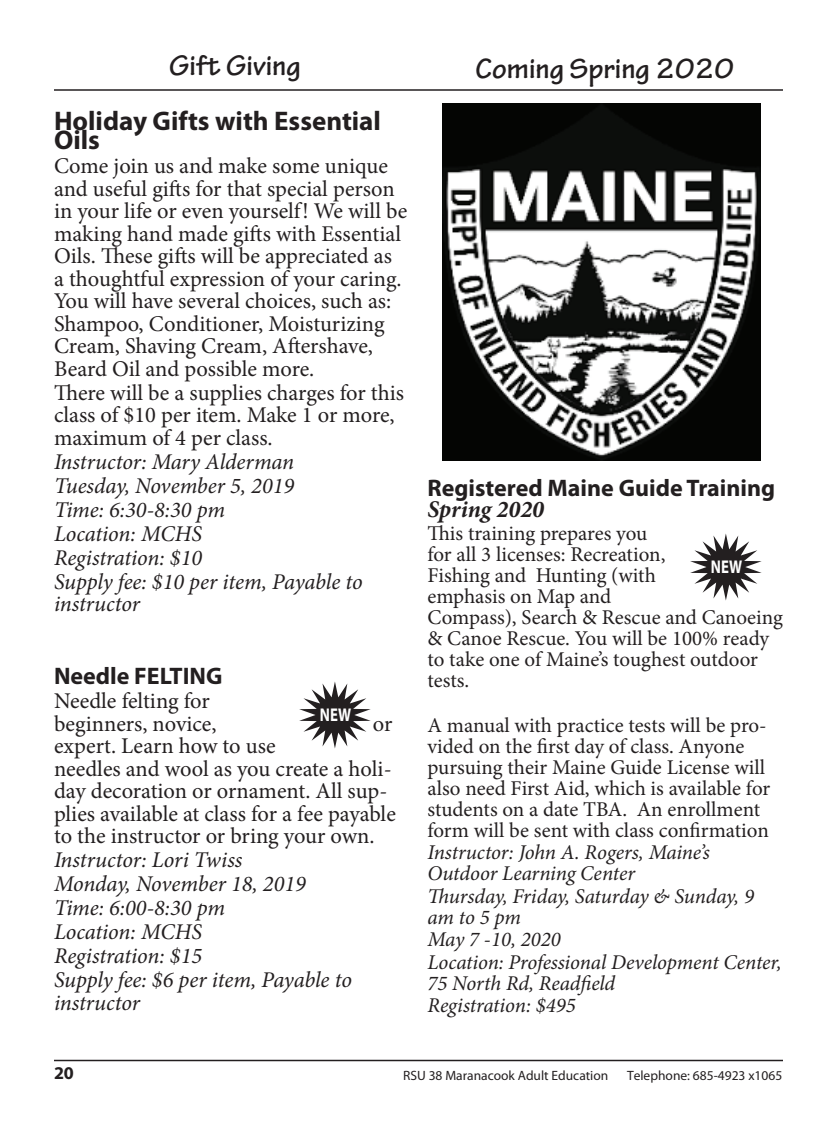
<style>
.page{position:relative;width:837px;height:1134px;background:#fff}
.page>*{position:absolute;margin:0;border:0;box-sizing:border-box;transform-origin:0 0}
.t1{font:700 30px "Tekton Pro";color:#231f20}
.t2{font:700 27px/19.5px "Myriad Pro";color:#231f20}
.t3{font:700 24px "Myriad Pro";color:#231f20}
.t4{font:italic 700 24px "Minion Pro";color:#231f20}
.t5{font:22.5px/22.6px "Minion Pro";color:#231f20}
.t6{font:italic 22.5px/23.7px "Minion Pro";letter-spacing:-.01em;color:#231f20}
.t7{font:21px/21px "Minion Pro";color:#231f20}
.t8{font:italic 21px/21.9px "Minion Pro";letter-spacing:-.01em;color:#231f20}
.t9{font:700 18.45px "Myriad Pro";letter-spacing:.005em;color:#fff;scale:.8 1}
.t10{font:700 18px "Myriad Pro";color:#231f20}
.t11{font:13.5px "Myriad Pro";color:#231f20}
</style>
<div class="page">
<hr style="left:54px;top:1060px;width:729px;height:1px;background:#231f20">
<hr style="left:54px;top:89px;width:729px;height:2px;background:#231f20">
<img style="left:442px;top:104px;width:318px;height:356px">
<svg style="left:690px;top:534px;width:72px;height:66px"></svg>
<svg style="left:299px;top:681px;width:72px;height:68px"></svg>
<h1 class="t1" style="left:169px;top:55px;width:133px">Gift Giving</h1>
<p class="t2" style="left:54px;top:112px;width:328px">Holiday Gifts with Essential<br>Oils</p>
<p class="t5" style="left:54px;top:156px;width:355px">Come join us and make some unique and useful gifts for that special person in your life or even yourself! We will be making hand made gifts with Essential Oils. These gifts will be appreciated as a thoughtful expression of your caring.<br>You will have several choices, such as:<br>Shampoo, Conditioner, Moisturizing Cream, Shaving Cream, Aftershave, Beard Oil and possible more.<br>There will be a supplies charges for this class of $10 per item. Make 1 or more, maximum of 4 per class.</p>
<p class="t6" style="left:54px;top:451px;width:310px">Instructor: Mary Alderman<br>Tuesday, November 5, 2019<br>Time: 6:30-8:30 pm<br>Location: MCHS<br>Registration: $10<br>Supply fee: $10 per item, Payable to instructor</p>
<p class="t3" style="left:54px;top:666px;width:170px">Needle FELTING</p>
<p class="t5" style="left:54px;top:691px;width:164px">Needle felting for beginners, novice,</p>
<p class="t9" style="left:320px;top:704px;width:41px">NEW</p>
<p class="t5" style="left:373px;top:714px;width:21px">or</p>
<p class="t5" style="left:54px;top:736px;width:343px">expert. Learn how to use<br>needles and wool as you create a holi&shy;day decoration or ornament. All sup&shy;plies available at class for a fee payable to the instructor or bring your own.</p>
<p class="t6" style="left:54px;top:850px;width:300px">Instructor: Lori Twiss<br>Monday, November 18, 2019<br>Time: 6:00-8:30 pm<br>Location: MCHS<br>Registration: $15<br>Supply fee: $6 per item, Payable to instructor</p>
<h1 class="t1" style="left:476px;top:57px;width:260px">Coming Spring 2020</h1>
<p class="t3" style="left:428px;top:479px;width:349px">Registered Maine Guide Training</p>
<p class="t4" style="left:428px;top:500px;width:118px">Spring 2020</p>
<p class="t7" style="left:428px;top:524px;width:357px">This training prepares you<br>for all 3 licenses: Recreation,<br>Fishing and Hunting (with<br>emphasis on Map and<br>Compass), Search &amp; Rescue and Canoeing &amp; Canoe Rescue. You will be 100% ready to take one of Maine’s toughest outdoor tests.</p>
<p class="t7" style="left:428px;top:716px;width:344px">A manual with practice tests will be pro&shy;vided on the first day of class. Anyone pursuing their Maine Guide License will also need First Aid, which is available for students on a date TBA. An enrollment form will be sent with class confirmation</p>
<p class="t8" style="left:428px;top:843px;width:356px">Instructor: John A. Rogers, Maine’s<br>Outdoor Learning Center<br>Thursday, Friday, Saturday &amp; Sunday, 9 am to 5 pm<br>May 7 -10, 2020<br>Location: Professional Development Center,<br>75 North Rd, Readfield<br>Registration: $495</p>
<p class="t9" style="left:711px;top:556px;width:41px">NEW</p>
<p class="t10" style="left:54px;top:1066px;width:21px">20</p>
<p class="t11" style="left:403px;top:1070px;width:207px">RSU 38 Maranacook Adult Education</p>
<p class="t11" style="left:627px;top:1070px;width:157px">Telephone: 685-4923 x1065</p>
</div>
